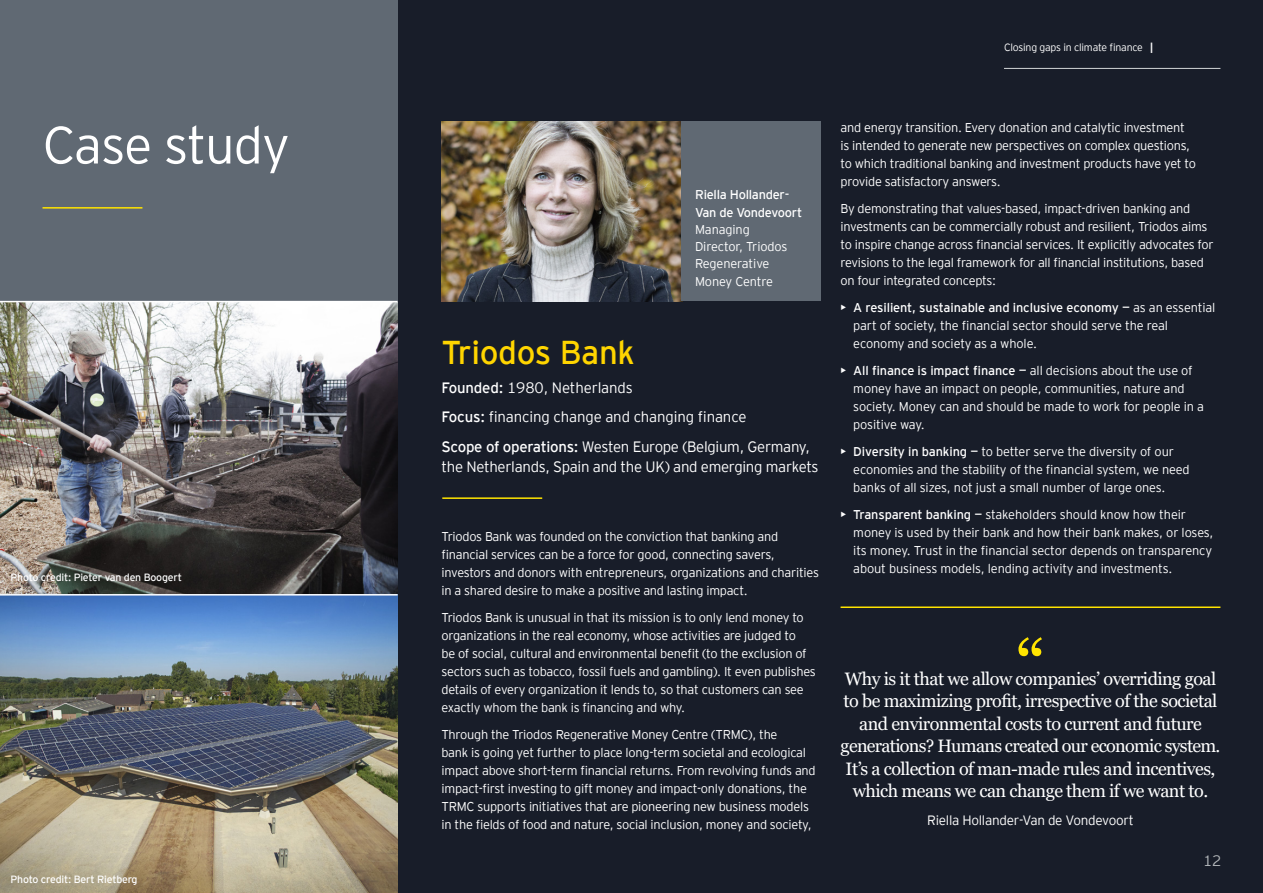
<style>
.page{position:relative;width:1263px;height:893px;background:#181d29}
.page>*{position:absolute;margin:0;border:0;box-sizing:border-box;transform-origin:0 0}
.t1{font:72px "Georgia Pro";color:#ffe400}
.t2{font:300 52.5px "EY Interstate";letter-spacing:-.03em;color:#fff}
.t3{font:33px "EY Interstate";letter-spacing:-.01em;color:#ffd500}
.t4{font:18px/22.5px "Georgia Pro";letter-spacing:-.03em;color:#fff;text-align:center}
.t5{font:300 15px/29.2px "EY Interstate";letter-spacing:-.02em;color:#fff}
.t6{font:300 15px "EY Interstate";color:#b5b9bc}
.t7{font:300 13.5px "EY Interstate";letter-spacing:-.02em;color:#fff}
.t8{font:300 12.75px/18px "EY Interstate";letter-spacing:-.02em;color:#fff}
.t9{font:12.75px/17.2px "EY Interstate";letter-spacing:-.02em;color:#fff}
.t10{font:10.5px "EY Interstate";letter-spacing:-.02em;color:#fff}
.t11{font:300 10.5px "EY Interstate";letter-spacing:-.02em;color:#fff}
.s1{font-weight:700}
.s2{font-weight:400}
</style>
<div class="page">
<img style="left:0;top:302px;width:398px;height:591px">
<img style="left:441px;top:122px;width:240px;height:179px">
<div style="left:0;top:0;width:398px;height:301px;background:#606973"></div>
<div style="left:681px;top:121px;width:140px;height:180px;background:#606973"></div>
<hr style="left:0;top:594px;width:398px;height:2px;background:#fff">
<hr style="left:442px;top:497px;width:100px;height:2px;background:#ffe400">
<hr style="left:0;top:301px;width:398px;height:1px;background:#fff">
<hr style="left:43px;top:207px;width:99px;height:2px;background:#ffe400">
<hr style="left:840px;top:606px;width:380px;height:2px;background:#ffe400">
<hr style="left:1004px;top:68px;width:216px;height:1px;background:#d3d6d8">
<h2 class="t2" style="left:43px;top:108px;width:249px">Case study</h2>
<p class="t10" style="left:11px;top:570px;width:173px">Photo credit: Pieter van den Boogert</p>
<p class="t10" style="left:11px;top:872px;width:128px">Photo credit: Bert Rietberg</p>
<p class="t11" style="left:1004px;top:40px;width:151px">Closing gaps in climate finance <span class="s1">|</span></p>
<p class="t9" style="left:695px;top:185px;width:109px">Riella Hollander-<br>Van de Vondevoort</p>
<p class="t8" style="left:695px;top:220px;width:94px;line-height:17.2px">Managing<br>Director, Triodos<br>Regenerative<br>Money Centre</p>
<h3 class="t3" style="left:441px;top:329px;width:195px">Triodos Bank</h3>
<p class="t5" style="left:441px;top:372px;width:370px"><span class="s2">Founded:</span> 1980, Netherlands<br><span class="s2">Focus:</span> financing change and changing finance<br><span class="s2">Scope of operations:</span> Westen Europe (Belgium, Germany,</p>
<p class="t5" style="left:441px;top:451px;width:379px">the Netherlands, Spain and the UK) and emerging markets</p>
<p class="t8" style="left:441px;top:527px;width:379px">Triodos Bank was founded on the conviction that banking and financial services can be a force for good, connecting savers, investors and donors with entrepreneurs, organizations and charities in a shared desire to make a positive and lasting impact.</p>
<p class="t8" style="left:441px;top:608px;width:376px">Triodos Bank is unusual in that its mission is to only lend money to organizations in the real economy, whose activities are judged to<br>be of social, cultural and environmental benefit (to the exclusion of sectors such as tobacco, fossil fuels and gambling). It even publishes details of every organization it lends to, so that customers can see exactly whom the bank is financing and why.</p>
<p class="t8" style="left:441px;top:725px;width:376px">Through the Triodos Regenerative Money Centre (TRMC), the<br>bank is going yet further to place long-term societal and ecological impact above short-term financial returns. From revolving funds and impact-first investing to gift money and impact-only donations, the TRMC supports initiatives that are pioneering new business models in the fields of food and nature, social inclusion, money and society,</p>
<p class="t8" style="left:840px;top:117px;width:357px">and energy transition. Every donation and catalytic investment is intended to generate new perspectives on complex questions, to which traditional banking and investment products have yet to provide satisfactory answers.</p>
<p class="t8" style="left:840px;top:199px;width:375px">By demonstrating that values-based, impact-driven banking and investments can be commercially robust and resilient, Triodos aims to inspire change across financial services. It explicitly advocates for revisions to the legal framework for all financial institutions, based on four integrated concepts:</p>
<p class="t8" style="left:853px;top:298px;width:364px;text-indent:-13px"><span class="s2">• A resilient, sustainable and inclusive economy —</span> as an essential part of society, the financial sector should serve the real economy and society as a whole.</p>
<p class="t8" style="left:853px;top:361px;width:352px;text-indent:-13px"><span class="s2">• All finance is impact finance —</span> all decisions about the use of money have an impact on people, communities, nature and society. Money can and should be made to work for people in a positive way.</p>
<p class="t8" style="left:853px;top:442px;width:338px;text-indent:-13px"><span class="s2">• Diversity in banking —</span> to better serve the diversity of our economies and the stability of the financial system, we need banks of all sizes, not just a small number of large ones.</p>
<p class="t8" style="left:853px;top:505px;width:362px;text-indent:-13px"><span class="s2">• Transparent banking —</span> stakeholders should know how their money is used by their bank and how their bank makes, or loses, its money. Trust in the financial sector depends on transparency about business models, lending activity and investments.</p>
<h1 class="t1" style="left:1016px;top:625px;width:31px">“</h1>
<p class="t4" style="left:840px;top:690px;width:381px">to be maximizing profit, irrespective of the societal and environmental costs to current and future generations? Humans created our economic system.<br>It’s a collection of man-made rules and incentives, which means we can change them if we want to.</p>
<h3 class="t4" style="left:845px;top:668px;width:373px">Why is it that we allow companies’ overriding goal</h3>
<p class="t7" style="left:927px;top:810px;width:208px">Riella Hollander-Van de Vondevoort</p>
<p class="t6" style="left:1203px;top:850px;width:20px">12</p>
</div>
